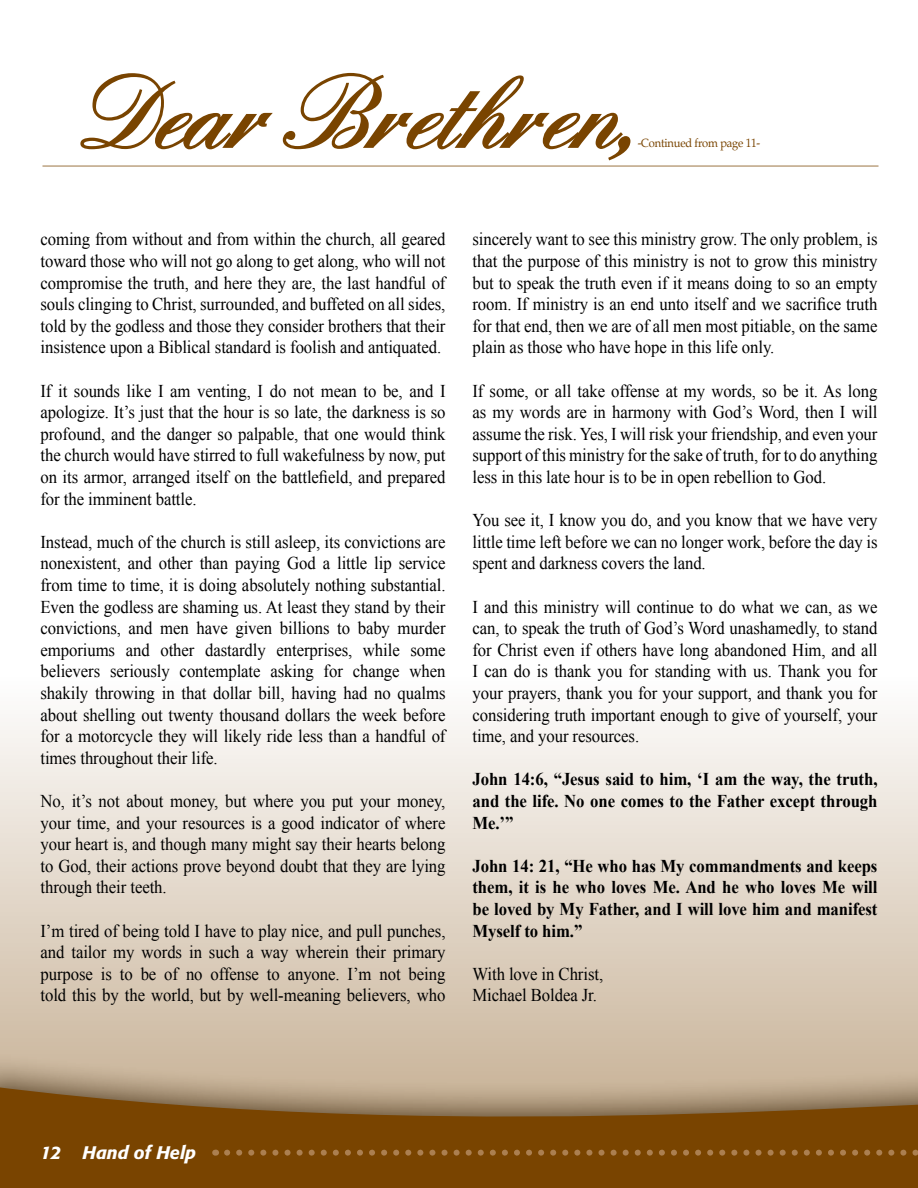
<style>
.page{position:relative;width:918px;height:1188px;background:#fff}
.page>*{position:absolute;margin:0;border:0;box-sizing:border-box;transform-origin:0 0}
.t1{font:700 103.5px "Quadrille Script Black Ssk";letter-spacing:-.02em;color:#794400;scale:.93 1}
.t2{font:18px/21.6px "Times New Roman";letter-spacing:-.005em;color:#000;text-align:justify;scale:.93 1}
.t3{font:700 18px/21.6px "Times New Roman";letter-spacing:-.005em;color:#000;text-align:justify;scale:.93 1}
.t4{font:italic 500 18px "Formata";color:#fff}
.t5{font:12px "Palatino";letter-spacing:-.02em;color:#794400;scale:.93 1}
</style>
<div class="page">
<svg style="left:0;top:718px;width:918px;height:470px;background:#cdbba3"></svg>
<svg style="left:227px;top:1150px;width:691px;height:6px;background:#8b5a1e"></svg>
<hr style="left:42px;top:165px;width:837px;height:2px;background:#794400">
<h1 class="t1" style="left:70px;top:51px;width:614px">Dear Brethren,</h1>
<p class="t5" style="left:638px;top:136px;width:133px">-Continued from page 11-</p>
<p class="t2" style="left:40px;top:228px;width:437px">coming from without and from within the church, all geared toward those who will not go along to get along, who will not compromise the truth, and here they are, the last handful of souls clinging to Christ, surrounded, and buffeted on all sides, told by the godless and those they consider brothers that their insistence upon a Biblical standard is foolish and antiquated.</p>
<p class="t2" style="left:40px;top:380px;width:437px">If it sounds like I am venting, I do not mean to be, and I apologize. It’s just that the hour is so late, the darkness is so profound, and the danger so palpable, that one would think the church would have stirred to full wakefulness by now, put on its armor, arranged itself on the battlefield, and prepared for the imminent battle.</p>
<p class="t2" style="left:40px;top:531px;width:437px">Instead, much of the church is still asleep, its convictions are nonexistent, and other than paying God a little lip service from time to time, it is doing absolutely nothing substantial.<br>Even the godless are shaming us. At least they stand by their convictions, and men have given billions to baby murder emporiums and other dastardly enterprises, while some believers seriously contemplate asking for change when shakily throwing in that dollar bill, having had no qualms about shelling out twenty thousand dollars the week before for a motorcycle they will likely ride less than a handful of times throughout their life.</p>
<p class="t2" style="left:40px;top:790px;width:437px">No, it’s not about money, but where you put your money, your time, and your resources is a good indicator of where your heart is, and though many might say their hearts belong to God, their actions prove beyond doubt that they are lying through their teeth.</p>
<p class="t2" style="left:40px;top:920px;width:437px">I’m tired of being told I have to play nice, and pull punches, and tailor my words in such a way wherein their primary purpose is to be of no offense to anyone. I’m not being told this by the world, but by well-meaning believers, who</p>
<p class="t2" style="left:472px;top:228px;width:437px">sincerely want to see this ministry grow. The only problem, is that the purpose of this ministry is not to grow this ministry but to speak the truth even if it means doing to so an empty room. If ministry is an end unto itself and we sacrifice truth for that end, then we are of all men most pitiable, on the same plain as those who have hope in this life only.</p>
<p class="t2" style="left:472px;top:380px;width:437px">If some, or all take offense at my words, so be it. As long as my words are in harmony with God’s Word, then I will assume the risk. Yes, I will risk your friendship, and even your support of this ministry for the sake of truth, for to do anything less in this late hour is to be in open rebellion to God.</p>
<p class="t2" style="left:472px;top:509px;width:437px">You see it, I know you do, and you know that we have very little time left before we can no longer work, before the day is spent and darkness covers the land.</p>
<p class="t2" style="left:472px;top:596px;width:437px">I and this ministry will continue to do what we can, as we can, to speak the truth of God’s Word unashamedly, to stand for Christ even if others have long abandoned Him, and all I can do is thank you for standing with us. Thank you for your prayers, thank you for your support, and thank you for considering truth important enough to give of yourself, your time, and your resources.</p>
<p class="t3" style="left:472px;top:768px;width:437px">John 14:6, “Jesus said to him, ‘I am the way, the truth, and the life. No one comes to the Father except through Me.’”</p>
<p class="t3" style="left:472px;top:855px;width:437px">John 14: 21, “He who has My commandments and keeps them, it is he who loves Me. And he who loves Me will be loved by My Father, and I will love him and manifest Myself to him.”</p>
<p class="t2" style="left:472px;top:963px;width:142px">With love in Christ,<br>Michael Boldea Jr.</p>
<p class="t4" style="left:40px;top:1141px;width:157px">12 Hand of Help</p>
</div>
